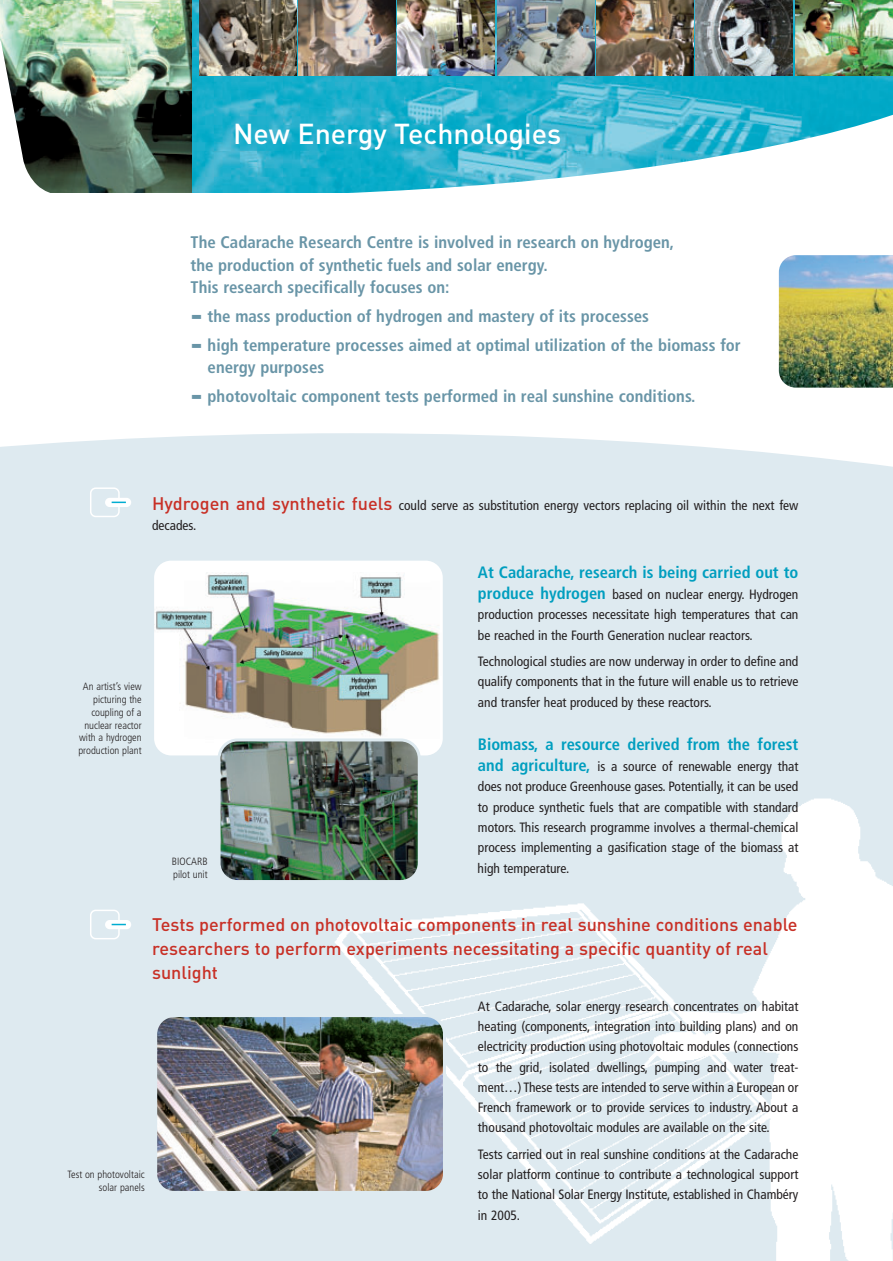
<style>
.page{position:relative;width:893px;height:1261px;background:#fff}
.page>*{position:absolute;margin:0;border:0;box-sizing:border-box;transform-origin:0 0}
.t1{font:700 condensed 39px "Frutiger";color:#6995a7}
.t2{font:500 28.5px "DIN";color:#fff}
.t3{font:500 18px/24px "DIN";color:#c83026}
.t4{font:700 condensed 16.8px/22.5px "Frutiger";color:#6995a7}
.t5{font:700 condensed 16.5px "Frutiger";color:#009ebf}
.t6{font:condensed 13.5px/20.2px "Frutiger";color:#231f20;text-align:justify}
.t7{font:300 condensed 10.5px/12.8px "Frutiger";color:#231f20;text-align:right}
.s1{font-family:"DIN";font-weight:500;font-stretch:normal;font-size:18px;color:#c83026}
.s2{font-weight:700;font-size:16.5px;color:#009ebf}
</style>
<div class="page">
<img style="left:0;top:0;width:893px;height:372px">
<img style="left:779px;top:255px;width:114px;height:133px">
<div style="left:0;top:571px;width:893px;height:690px;background:#deeaf0"></div>
<svg style="left:0;top:433px;width:893px;height:507px"></svg>
<div style="left:291px;top:749px;width:602px;height:512px;background:#deeaf0"></div>
<img style="left:334px;top:798px;width:559px;height:463px">
<div style="left:105px;top:498px;width:26px;height:9px;background:#fff;border-radius:5px"></div>
<svg style="left:90px;top:487px;width:36px;height:30px"></svg>
<div style="left:105px;top:920px;width:26px;height:9px;background:#fff;border-radius:5px"></div>
<svg style="left:90px;top:909px;width:36px;height:30px"></svg>
<img style="left:157px;top:1014px;width:289px;height:180px">
<img style="left:151px;top:558px;width:295px;height:200px">
<img style="left:218px;top:738px;width:203px;height:145px">
<img style="left:795px;top:0;width:98px;height:75px">
<h2 class="t2" style="left:233px;top:124px;width:330px">New Energy Technologies</h2>
<p class="t4" style="left:191px;top:232px;width:485px">The Cadarache Research Centre is involved in research on hydrogen, the production of synthetic fuels and solar energy.<br>This research specifically focuses on:</p>
<h1 class="t1" style="left:191px;top:299px;width:14px">-</h1>
<p class="t4" style="left:208px;top:306px;width:443px">the mass production of hydrogen and mastery of its processes</p>
<h1 class="t1" style="left:191px;top:328px;width:14px">-</h1>
<p class="t4" style="left:208px;top:335px;width:535px">high temperature processes aimed at optimal utilization of the biomass for energy purposes</p>
<h1 class="t1" style="left:191px;top:379px;width:14px">-</h1>
<p class="t4" style="left:208px;top:386px;width:489px">photovoltaic component tests performed in real sunshine conditions.</p>
<p class="t7" style="left:78px;top:681px;width:65px">An artist’s view picturing the coupling of a nuclear reactor with a hydrogen production plant</p>
<p class="t6" style="left:152px;top:496px;width:648px"><span class="s1">Hydrogen and synthetic fuels</span> could serve as substitution energy vectors replacing oil within the next few decades.</p>
<p class="t5" style="left:478px;top:566px;width:322px">At Cadarache, research is being carried out to</p>
<p class="t6" style="left:478px;top:585px;width:322px"><span class="s2">produce hydrogen</span> based on nuclear energy. Hydrogen production processes necessitate high temperatures that can be reached in the Fourth Generation nuclear reactors.</p>
<p class="t6" style="left:478px;top:652px;width:322px">Technological studies are now underway in order to define and qualify components that in the future will enable us to retrieve and transfer heat produced by these reactors.</p>
<p class="t5" style="left:478px;top:738px;width:322px">Biomass, a resource derived from the forest</p>
<p class="t6" style="left:478px;top:757px;width:322px"><span class="s2">and agriculture,</span> is a source of renewable energy that does not produce Greenhouse gases. Potentially, it can be used to produce synthetic fuels that are compatible with standard motors. This research programme involves a thermal-chemical process implementing a gasification stage of the biomass at high temperature.</p>
<p class="t7" style="left:172px;top:856px;width:37px;text-align:left">BIOCARB pilot unit</p>
<p class="t7" style="left:67px;top:1169px;width:79px">Test on photovoltaic solar panels</p>
<h3 class="t3" style="left:152px;top:914px;width:647px">Tests performed on photovoltaic components in real sunshine conditions enable researchers to perform experiments necessitating a specific quantity of real sunlight</h3>
<p class="t6" style="left:478px;top:997px;width:322px">At Cadarache, solar energy research concentrates on habitat heating (components, integration into building plans) and on electricity production using photovoltaic modules (connections to the grid, isolated dwellings, pumping and water treat&shy;ment…) These tests are intended to serve within a European or French framework or to provide services to industry. About a thousand photovoltaic modules are available on the site.</p>
<p class="t6" style="left:478px;top:1145px;width:322px">Tests carried out in real sunshine conditions at the Cadarache solar platform continue to contribute a technological support to the National Solar Energy Institute, established in Chambéry in 2005.</p>
</div>
